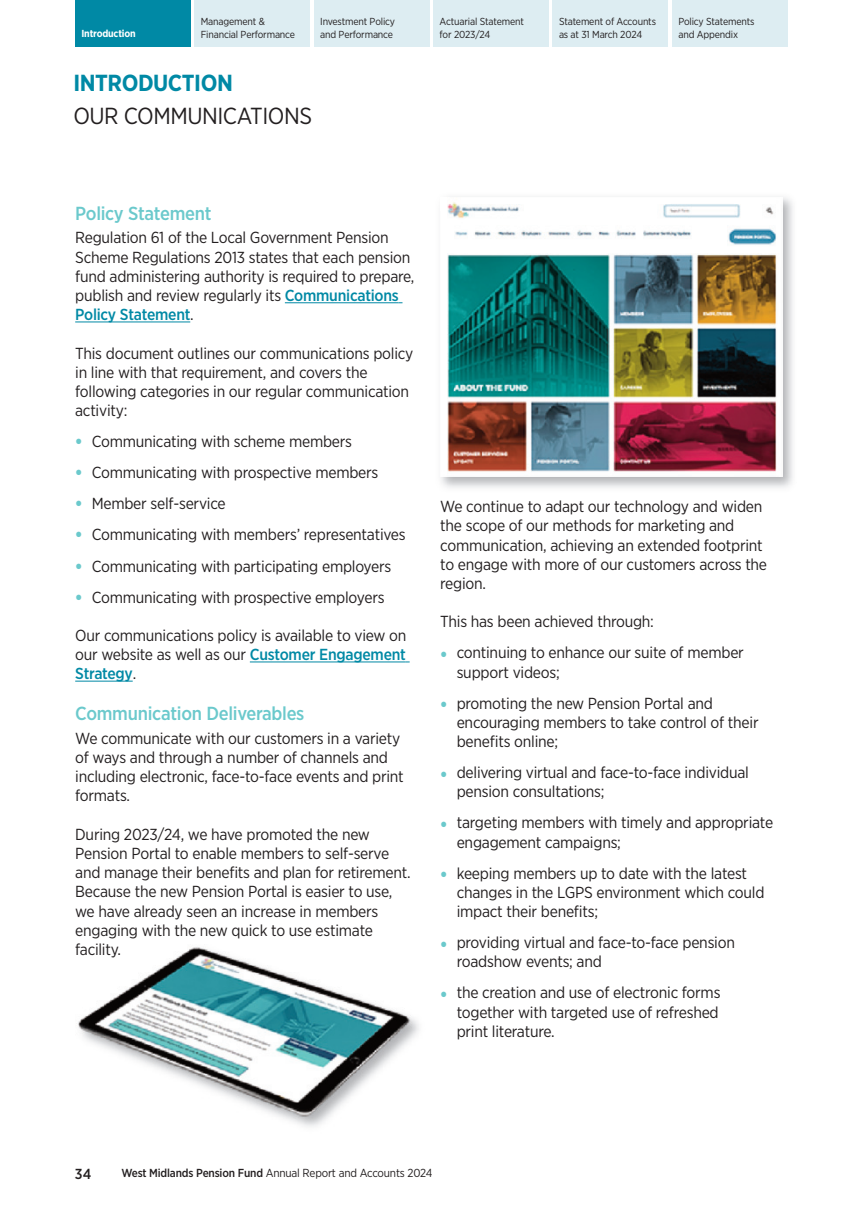
<style>
.page{position:relative;width:864px;height:1222px;background:#fff}
.page>*{position:absolute;margin:0;border:0;box-sizing:border-box;transform-origin:0 0}
.t1{font:23.28px "Gotham Narrow";letter-spacing:-.02em;color:#231f20}
.t2{font:700 23.28px "Gotham Narrow";letter-spacing:-.02em;color:#0089a5}
.t3{font:500 18.9px "Gotham Narrow";letter-spacing:-.015em;color:#6bc9cc}
.t4{font:15.92px/19.2px "Gotham Narrow";letter-spacing:-.015em;color:#231f20}
.t5{font:500 14.53px "Gotham Narrow";color:#231f20}
.t6{font:11.55px "Gotham Narrow";letter-spacing:-.015em;color:#231f20}
.t7{font:10.15px/12.4px "Gotham Narrow";letter-spacing:-.015em;color:#231f20}
.t8{font:700 10.15px "Gotham Narrow";letter-spacing:-.015em;color:#fff}
.s1{font-weight:500;color:#0089a5}
.s2{font-weight:900;color:#6bc9cc}
.s3{font-weight:500}
</style>
<div class="page">
<img style="left:78px;top:947px;width:341px;height:180px">
<div style="left:75px;top:0;width:115px;height:47px;background:#0089a5"></div>
<div style="left:194px;top:0;width:116px;height:47px;background:#ddedf2"></div>
<div style="left:314px;top:0;width:115px;height:47px;background:#ddedf2"></div>
<div style="left:433px;top:0;width:115px;height:47px;background:#ddedf2"></div>
<div style="left:552px;top:0;width:116px;height:47px;background:#ddedf2"></div>
<div style="left:671px;top:0;width:116px;height:47px;background:#ddedf2"></div>
<hr style="left:285px;top:302px;width:113px;height:1px;background:#0089a5">
<hr style="left:75px;top:321px;width:115px;height:1px;background:#0089a5">
<hr style="left:250px;top:661px;width:155px;height:1px;background:#0089a5">
<hr style="left:75px;top:680px;width:58px;height:1px;background:#0089a5">
<img style="left:447px;top:197px;width:335px;height:279px">
<p class="t8" style="left:81px;top:30px;width:56px">Introduction</p>
<p class="t7" style="left:201px;top:16px;width:96px">Management &amp;<br>Financial Performance</p>
<p class="t7" style="left:320px;top:16px;width:76px">Investment Policy and Performance</p>
<p class="t7" style="left:439px;top:16px;width:86px">Actuarial Statement for 2023/24</p>
<p class="t7" style="left:559px;top:16px;width:98px">Statement of Accounts as at 31 March 2024</p>
<p class="t7" style="left:678px;top:16px;width:78px">Policy Statements and Appendix</p>
<h1 class="t2" style="left:73px;top:75px;width:161px">INTRODUCTION</h1>
<h1 class="t1" style="left:73px;top:107px;width:240px">OUR COMMUNICATIONS</h1>
<p class="t3" style="left:75px;top:206px;width:138px">Policy Statement</p>
<p class="t4" style="left:75px;top:229px;width:341px">Regulation 61 of the Local Government Pension Scheme Regulations 2013 states that each pension fund administering authority is required to prepare, publish and review regularly its <span class="s1">Communications Policy Statement</span>.</p>
<p class="t4" style="left:75px;top:344px;width:339px">This document outlines our communications policy in line with that requirement, and covers the following categories in our regular communication activity:</p>
<p class="t4" style="left:75px;top:433px;width:278px"><span class="s2">•</span> Communicating with scheme members</p>
<p class="t4" style="left:75px;top:464px;width:304px"><span class="s2">•</span> Communicating with prospective members</p>
<p class="t4" style="left:75px;top:495px;width:152px"><span class="s2">•</span> Member self-service</p>
<p class="t4" style="left:75px;top:526px;width:332px"><span class="s2">•</span> Communicating with members’ representatives</p>
<p class="t4" style="left:75px;top:557px;width:317px"><span class="s2">•</span> Communicating with participating employers</p>
<p class="t4" style="left:75px;top:588px;width:311px"><span class="s2">•</span> Communicating with prospective employers</p>
<p class="t4" style="left:75px;top:627px;width:332px;text-align:justify">Our communications policy is available to view on our website as well as our <span class="s1">Customer Engagement Strategy</span>.</p>
<p class="t3" style="left:75px;top:706px;width:231px">Communication Deliverables</p>
<p class="t4" style="left:75px;top:729px;width:330px">We communicate with our customers in a variety of ways and through a number of channels and including electronic, face-to-face events and print formats.</p>
<p class="t4" style="left:75px;top:825px;width:337px">During 2023/24, we have promoted the new Pension Portal to enable members to self-serve and manage their benefits and plan for retirement.<br>Because the new Pension Portal is easier to use, we have already seen an increase in members engaging with the new quick to use estimate facility.</p>
<p class="t4" style="left:440px;top:498px;width:328px">We continue to adapt our technology and widen the scope of our methods for marketing and communication, achieving an extended footprint to engage with more of our customers across the region.</p>
<p class="t4" style="left:440px;top:613px;width:215px">This has been achieved through:</p>
<p class="t4" style="left:456px;top:644px;width:288px;text-indent:-16px"><span class="s2">•</span> continuing to enhance our suite of member support videos;</p>
<p class="t4" style="left:456px;top:694px;width:303px;text-indent:-16px"><span class="s2">•</span> promoting the new Pension Portal and encouraging members to take control of their benefits online;</p>
<p class="t4" style="left:456px;top:764px;width:294px;text-indent:-16px"><span class="s2">•</span> delivering virtual and face-to-face individual pension consultations;</p>
<p class="t4" style="left:456px;top:814px;width:318px;text-indent:-16px"><span class="s2">•</span> targeting members with timely and appropriate engagement campaigns;</p>
<p class="t4" style="left:456px;top:864px;width:309px;text-indent:-16px"><span class="s2">•</span> keeping members up to date with the latest changes in the LGPS environment which could impact their benefits;</p>
<p class="t4" style="left:456px;top:934px;width:280px;text-indent:-16px"><span class="s2">•</span> providing virtual and face-to-face pension roadshow events; and</p>
<p class="t4" style="left:456px;top:984px;width:265px;text-align:justify;text-indent:-16px"><span class="s2">•</span> the creation and use of electronic forms together with targeted use of refreshed print literature.</p>
<p class="t5" style="left:75px;top:1168px;width:18px">34</p>
<p class="t6" style="left:121px;top:1168px;width:312px"><span class="s3">West Midlands Pension Fund</span> Annual Report and Accounts 2024</p>
</div>
